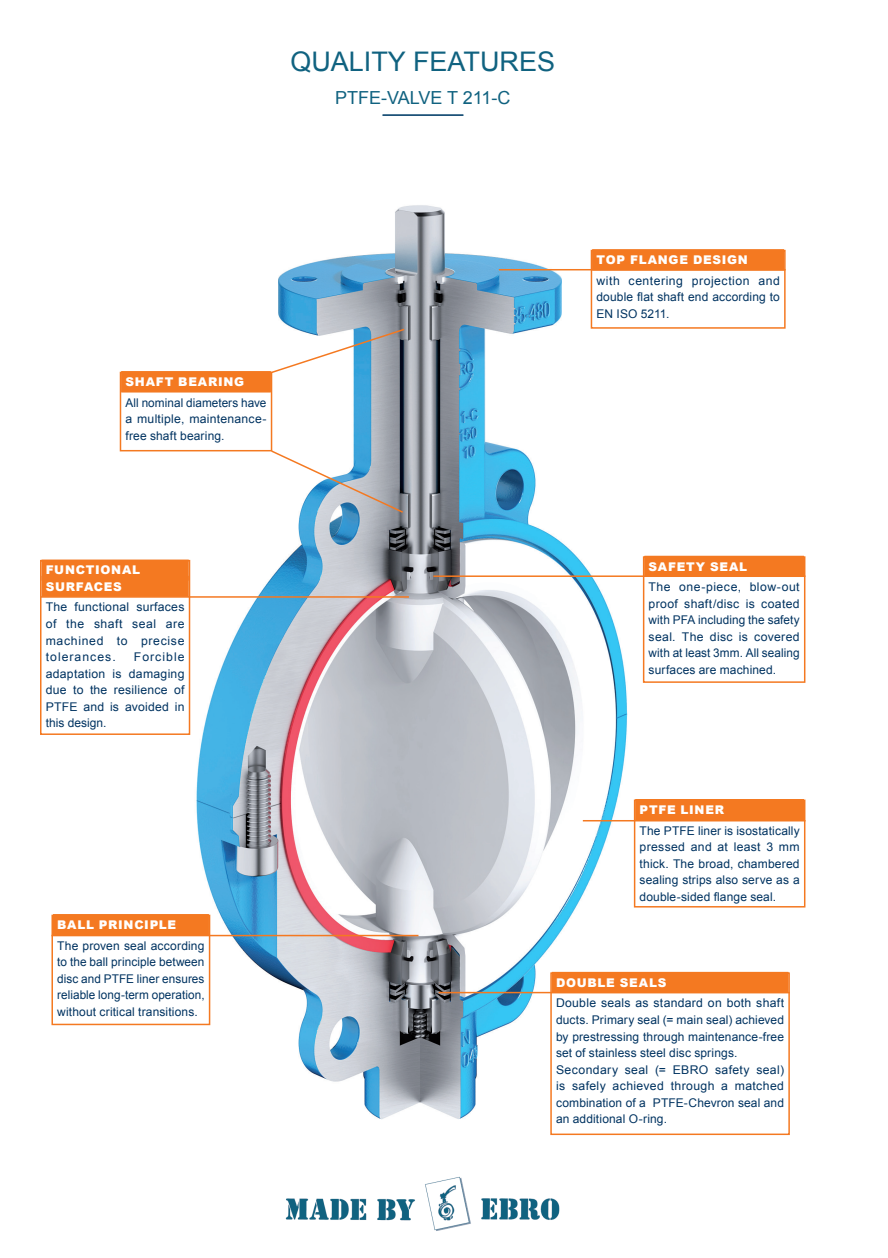
<style>
.page{position:relative;width:888px;height:1258px;background:#fff}
.page>*{position:absolute;margin:0;border:0;box-sizing:border-box;transform-origin:0 0}
.t1{font:27px "Arial";color:#106280}
.t2{font:18px "Arial";color:#106280}
.t3{font:12px/16.5px "Arial";letter-spacing:.015em;color:#003361;text-align:justify}
.t4{font:900 12px/16.5px "Arial";letter-spacing:.06em;color:#fff}
</style>
<div class="page">
<img style="left:285px;top:1176px;width:275px;height:55px">
<hr style="left:383px;top:115px;width:80px;height:1px;background:#003361">
<img style="left:40px;top:205px;width:766px;height:931px">
<hr style="left:433px;top:575px;width:372px;height:2px;background:#f47921">
<div style="left:53px;top:914px;width:156px;height:21px;background:#f47921"></div>
<div style="left:51px;top:915px;width:159px;height:110px;border:2px solid #f47921"></div>
<div style="left:121px;top:371px;width:150px;height:21px;background:#f47921"></div>
<div style="left:120px;top:372px;width:152px;height:79px;border:2px solid #f47921"></div>
<div style="left:42px;top:560px;width:147px;height:21px;background:#f47921"></div>
<div style="left:42px;top:576px;width:147px;height:21px;background:#f47921"></div>
<div style="left:40px;top:560px;width:150px;height:175px;border:2px solid #f47921"></div>
<div style="left:635px;top:799px;width:169px;height:21px;background:#f47921"></div>
<div style="left:634px;top:799px;width:171px;height:108px;border:2px solid #f47921"></div>
<div style="left:552px;top:972px;width:236px;height:21px;background:#f47921"></div>
<div style="left:550px;top:972px;width:240px;height:163px;border:2px solid #f47921"></div>
<div style="left:644px;top:556px;width:160px;height:21px;background:#f47921"></div>
<div style="left:643px;top:556px;width:162px;height:127px;border:2px solid #f47921"></div>
<div style="left:592px;top:250px;width:192px;height:21px;background:#f58e45"></div>
<div style="left:592px;top:249px;width:192px;height:21px;background:#f47921"></div>
<div style="left:591px;top:250px;width:195px;height:79px;border:2px solid #f47921"></div>
<hr style="left:51px;top:935px;width:367px;height:1px;background:#f47921">
<svg style="left:270px;top:327px;width:136px;height:47px"></svg>
<hr style="left:499px;top:269px;width:287px;height:1px;background:#f47921">
<hr style="left:40px;top:596px;width:369px;height:2px;background:#f47921">
<hr style="left:583px;top:820px;width:222px;height:1px;background:#f47921">
<hr style="left:439px;top:992px;width:351px;height:1px;background:#f47921">
<svg style="left:270px;top:449px;width:135px;height:65px"></svg>
<h1 class="t1" style="left:290px;top:44px;width:266px">QUALITY FEATURES</h1>
<h2 class="t2" style="left:335px;top:85px;width:177px">PTFE-VALVE T 211-C</h2>
<p class="t4" style="left:125px;top:373px;width:120px">SHAFT BEARING</p>
<p class="t3" style="left:125px;top:394px;width:143px">All nominal diameters have a multiple, maintenance&shy;free shaft bearing.</p>
<p class="t4" style="left:46px;top:561px;width:96px">FUNCTIONAL<br>SURFACES</p>
<p class="t3" style="left:46px;top:599px;width:140px">The functional surfaces of the shaft seal are machined to precise tolerances.</p>
<p class="t3" style="left:46px;top:649px;width:140px;text-indent:88px">Forcible adaptation is damaging due to the resilience of PTFE and is avoided in this design.</p>
<p class="t4" style="left:57px;top:916px;width:120px">BALL PRINCIPLE</p>
<p class="t3" style="left:57px;top:937px;width:149px">The proven seal according to the ball principle between disc and PTFE liner ensures reliable long-term operation, without critical transitions.</p>
<p class="t4" style="left:596px;top:251px;width:11px">TOP</p>
<p class="t4" style="left:630px;top:251px;width:11px">FLANGE</p>
<p class="t4" style="left:693px;top:251px;width:10px">DESIGN</p>
<p class="t3" style="left:596px;top:273px;width:185px">with centering projection and double flat shaft end according to EN ISO 5211.</p>
<p class="t4" style="left:649px;top:558px;width:100px">SAFETY SEAL</p>
<p class="t3" style="left:649px;top:579px;width:153px">The one-piece, blow-out proof shaft/disc is coated with PFA including the safety seal. The disc is covered with at least 3mm. All sealing surfaces are machined.</p>
<p class="t4" style="left:640px;top:801px;width:51px">PTFE LINER</p>
<p class="t3" style="left:640px;top:822px;width:162px">The PTFE liner is isostatically pressed and at least 3 mm thick. The broad, chambered sealing strips also serve as a double-sided flange seal.</p>
<p class="t4" style="left:556px;top:974px;width:112px">DOU BLE SEALS</p>
<p class="t3" style="left:556px;top:995px;width:230px;text-align:left">Double seals as standard on both shaft ducts. Primary seal (= main seal) achieved by prestressing through maintenance-free set of stainless steel disc springs.<br>Secondary seal (= EBRO safety seal) is safely achieved through a matched combination of a PTFE-Chevron seal and an additional O-ring.</p>
</div>
